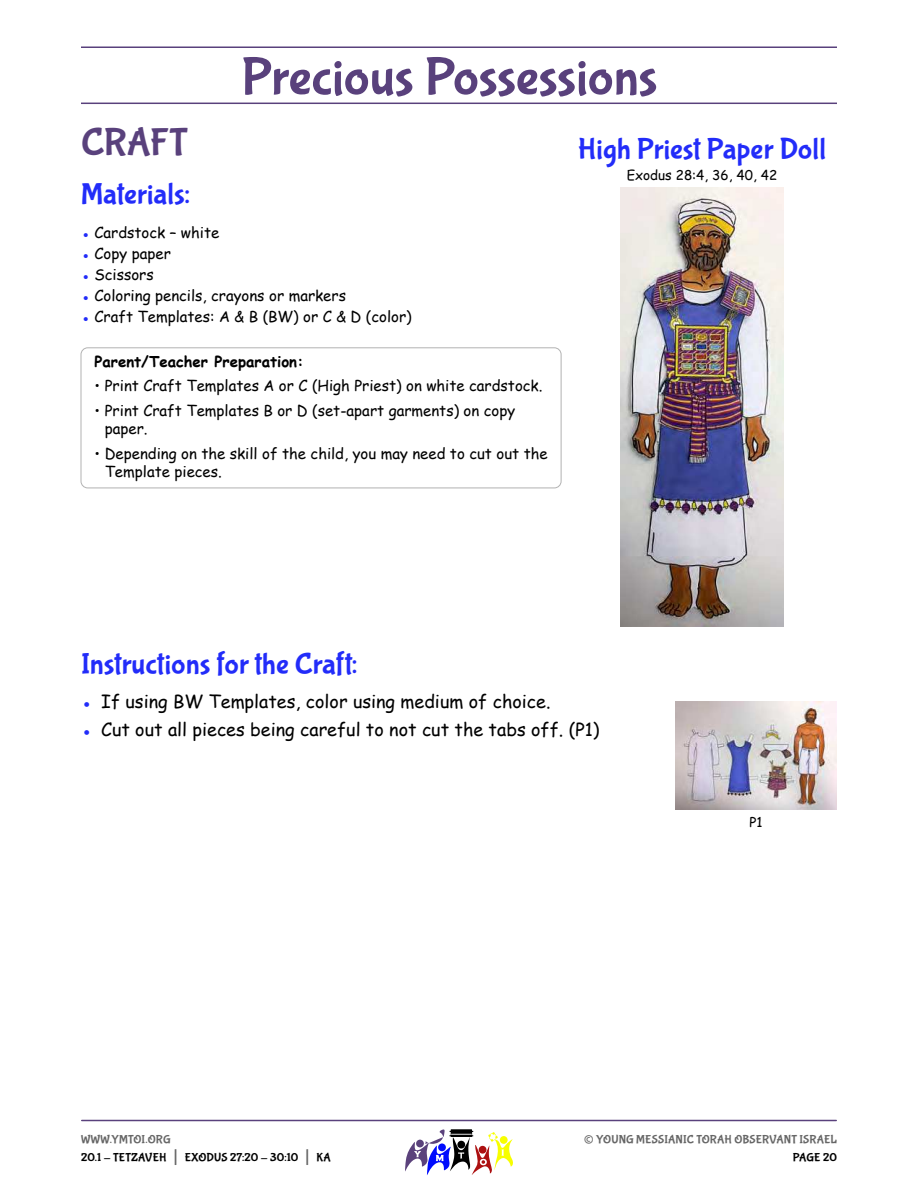
<style>
.page{position:relative;width:918px;height:1188px;background:#fff}
.page>*{position:absolute;margin:0;border:0;box-sizing:border-box;transform-origin:0 0}
.t1{font:54px "Bubblegum Sans";letter-spacing:-.005em;color:#59417c}
.t2{font:39px "Bubblegum Sans";letter-spacing:-.01em;color:#59417c}
.t3{font:30px "Bubblegum Sans";letter-spacing:.005em;color:#222cf9}
.t4{font:27px "Bubblegum Sans";color:#666}
.t5{font:18px "Comic Sans MS";color:#000}
.t6{font:15px/18px "Comic Sans MS";color:#000}
.t7{font:700 15px "Comic Sans MS";color:#000}
.t8{font:13.5px "Comic Sans MS";color:#000}
.t9{font:12px/18px "Bubblegum Sans";letter-spacing:.01em;color:#000}
.t10{font:12px "Bubblegum Sans";letter-spacing:.01em;color:#666}
.s1{color:#222cf9}
.s2{color:#666}
.s3{font-size:21px;color:#666}
</style>
<div class="page">
<hr style="left:82px;top:1120px;width:754px;height:1px;background:#59417c">
<svg style="left:405px;top:1129px;width:108px;height:46px"></svg>
<hr style="left:81px;top:103px;width:756px;height:1px;background:#59417c">
<hr style="left:81px;top:46px;width:756px;height:2px;background:#59417c">
<div style="left:81px;top:347px;width:480px;height:141px;border:1px solid #b2b2b2;border-radius:7px"></div>
<img style="left:621px;top:187px;width:162px;height:439px">
<img style="left:675px;top:701px;width:162px;height:108px">
<h1 class="t1" style="left:241px;top:53px;width:418px">Precious Possessions</h1>
<h2 class="t2" style="left:81px;top:125px;width:108px">CRAFT</h2>
<h3 class="t3" style="left:81px;top:181px;width:111px">Materials:</h3>
<p class="t6" style="left:81px;top:225px;width:140px"><span class="s1">●</span> Cardstock – white</p>
<p class="t6" style="left:81px;top:246px;width:91px"><span class="s1">●</span> Copy paper</p>
<p class="t6" style="left:81px;top:267px;width:74px"><span class="s1">●</span> Scissors</p>
<p class="t6" style="left:81px;top:288px;width:267px"><span class="s1">●</span> Coloring pencils, crayons or markers</p>
<p class="t6" style="left:81px;top:309px;width:332px"><span class="s1">●</span> Craft Templates: A &amp; B (BW) or C &amp; D (color)</p>
<p class="t7" style="left:94px;top:355px;width:211px">Parent/Teacher Preparation:</p>
<p class="t6" style="left:94px;top:378px;width:449px">• Print Craft Templates A or C (High Priest) on white cardstock.</p>
<p class="t6" style="left:105px;top:403px;width:412px;text-indent:-10px">• Print Craft Templates B or D (set-apart garments) on copy paper.</p>
<p class="t6" style="left:105px;top:446px;width:444px;text-indent:-10px">• Depending on the skill of the child, you may need to cut out the<br>Template pieces.</p>
<h3 class="t3" style="left:578px;top:135px;width:250px">High Priest Paper Doll</h3>
<p class="t8" style="left:627px;top:170px;width:152px">Exodus 28:4, 36, 40, 42</p>
<h3 class="t3" style="left:81px;top:651px;width:278px">Instructions for the Craft:</h3>
<p class="t5" style="left:81px;top:693px;width:471px"><span class="s1">●</span> If using BW Templates, color using medium of choice.</p>
<p class="t5" style="left:81px;top:721px;width:520px"><span class="s1">●</span> Cut out all pieces being careful to not cut the tabs off. (P1)</p>
<p class="t8" style="left:749px;top:816px;width:15px">P1</p>
<p class="t9" style="left:81px;top:1131px;width:252px"><span class="s2">WWW.YMTOI.ORG<br></span>20.1 - TETZAVEH <span class="s3">|</span> EXODUS 27:20 - 30:10 <span class="s3">|</span> KA</p>
<h3 class="t4" style="left:584px;top:1128px;width:12px">©</h3>
<p class="t10" style="left:596px;top:1134px;width:242px">YOUNG MESSIANIC TORAH OBSERVANT ISRAEL</p>
<p class="t9" style="left:793px;top:1149px;width:46px">PAGE 20</p>
</div>
